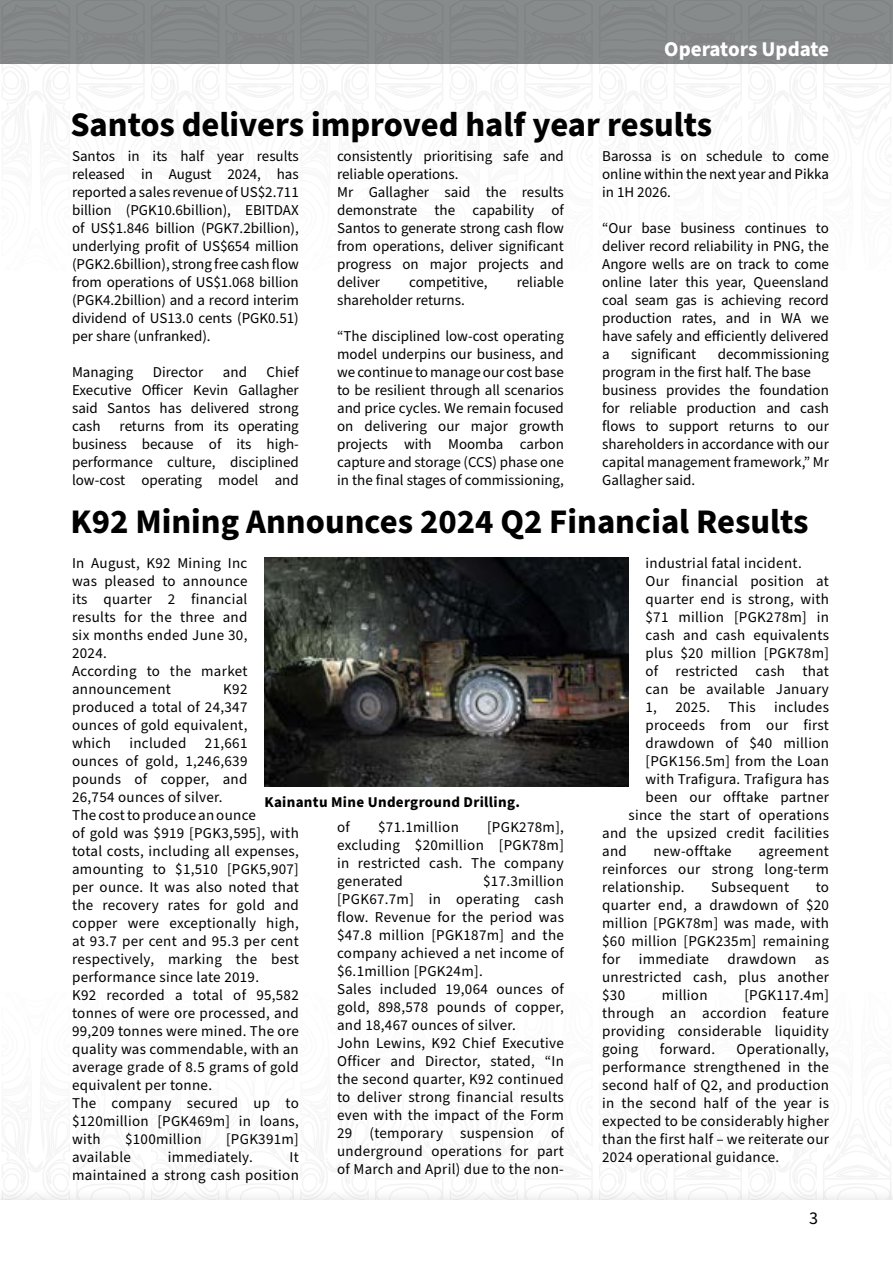
<style>
.page{position:relative;width:893px;height:1263px;background:#fff}
.page>*{position:absolute;margin:0;border:0;box-sizing:border-box;transform-origin:0 0}
.t1{font:700 34.5px "Source Sans Pro";color:#000}
.t2{font:700 21px "Source Sans Pro";color:#fff}
.t3{font:18px "Source Sans Pro";color:#000}
.t4{font:15px/18px "Source Sans Pro";letter-spacing:.02em;color:#000;text-align:justify}
.t5{font:15px/18px "Source Sans Pro";color:#000}
.t6{font:700 15px "Source Sans Pro";letter-spacing:.02em;color:#000}
</style>
<div class="page">
<svg style="left:824px;top:1153px;width:66px;height:15px"></svg>
<svg style="left:750px;top:1153px;width:63px;height:18px"></svg>
<svg style="left:675px;top:1153px;width:66px;height:15px"></svg>
<svg style="left:600px;top:1153px;width:63px;height:18px"></svg>
<svg style="left:526px;top:1153px;width:65px;height:15px"></svg>
<svg style="left:451px;top:1153px;width:63px;height:18px"></svg>
<svg style="left:376px;top:1153px;width:66px;height:15px"></svg>
<svg style="left:302px;top:1153px;width:63px;height:18px"></svg>
<svg style="left:227px;top:1153px;width:66px;height:15px"></svg>
<svg style="left:152px;top:1153px;width:64px;height:18px"></svg>
<svg style="left:78px;top:1153px;width:65px;height:15px"></svg>
<svg style="left:3px;top:1153px;width:63px;height:18px"></svg>
<img style="left:817px;top:1195px;width:76px;height:5px">
<img style="left:823px;top:1187px;width:68px;height:13px">
<img style="left:748px;top:1187px;width:69px;height:13px">
<img style="left:674px;top:1187px;width:68px;height:13px">
<img style="left:599px;top:1187px;width:68px;height:13px">
<img style="left:524px;top:1187px;width:69px;height:13px">
<img style="left:450px;top:1187px;width:68px;height:13px">
<img style="left:375px;top:1187px;width:68px;height:13px">
<img style="left:300px;top:1187px;width:69px;height:13px">
<img style="left:226px;top:1187px;width:68px;height:13px">
<img style="left:151px;top:1187px;width:68px;height:13px">
<img style="left:76px;top:1187px;width:69px;height:13px">
<img style="left:2px;top:1187px;width:68px;height:13px">
<div style="left:0;top:0;width:893px;height:64px;background:#888b8c"></div>
<img style="left:264px;top:557px;width:364px;height:230px">
<h2 class="t2" style="left:664px;top:34px;width:166px">Operators Update</h2>
<h1 class="t1" style="left:70px;top:101px;width:643px">Santos delivers improved half year results</h1>
<p class="t4" style="left:72px;top:147px;width:228px">Santos in its half year results released in August 2024, has reported a sales revenue of US$2.711 billion (PGK10.6billion), EBITDAX of US$1.846 billion (PGK7.2billion), underlying profit of US$654 million (PGK2.6billion), strong free cash flow from operations of US$1.068 billion (PGK4.2billion) and a record interim dividend of US13.0 cents (PGK0.51) per share (unfranked).</p>
<p class="t5" style="left:72px;top:363px;width:63px">Managing</p>
<p class="t5" style="left:153px;top:363px;width:52px">Director</p>
<p class="t4" style="left:223px;top:363px;width:26px">and</p>
<p class="t4" style="left:72px;top:363px;width:228px;text-indent:195px">Chief Executive Officer Kevin Gallagher said Santos has delivered strong cash</p>
<p class="t4" style="left:72px;top:417px;width:228px;text-indent:48px">returns from its operating business because of its high&shy;performance culture, disciplined low-cost operating model and</p>
<p class="t5" style="left:337px;top:147px;width:228px">consistently prioritising safe and reliable operations.<br>Mr Gallagher said the results demonstrate the capability of<br>Santos to generate strong cash flow from operations, deliver significant progress on major projects and deliver</p>
<p class="t5" style="left:409px;top:273px;width:80px">competitive,</p>
<p class="t5" style="left:517px;top:273px;width:49px">reliable</p>
<p class="t5" style="left:337px;top:291px;width:129px">shareholder returns.</p>
<p class="t4" style="left:337px;top:327px;width:228px">“The disciplined low-cost operating model underpins our business, and we continue to manage our cost base to be resilient through all scenarios and price cycles. We remain focused on delivering our major growth projects with Moomba carbon capture and storage (CCS) phase one in the final stages of commissioning,</p>
<p class="t4" style="left:602px;top:147px;width:228px">Barossa is on schedule to come online within the next year and Pikka in 1H 2026.</p>
<p class="t4" style="left:602px;top:219px;width:228px">“Our base business continues to deliver record reliability in PNG, the Angore wells are on track to come online later this year, Queensland coal seam gas is achieving record production rates, and in WA we have safely and efficiently delivered a</p>
<p class="t5" style="left:631px;top:345px;width:67px">significant</p>
<p class="t5" style="left:602px;top:345px;width:228px;text-indent:116px">decommissioning program in the first half. The base business provides the foundation for reliable production and cash flows to support returns to our shareholders in accordance with our capital management framework,” Mr<br>Gallagher said.</p>
<h1 class="t1" style="left:70px;top:498px;width:740px">K92 Mining Announces 2024 Q2 Financial Results</h1>
<p class="t4" style="left:72px;top:555px;width:177px;text-align:left">In August, K92 Mining Inc was pleased to announce its quarter 2 financial results for the three and six months ended June 30,<br>2024.<br>According to the market announcement</p>
<p class="t4" style="left:72px;top:681px;width:228px;text-align:left;text-indent:151px">K92 produced a total of 24,347<br>ounces of gold equivalent,<br>which included 21,661<br>ounces of gold, 1,246,639 pounds of copper, and<br>26,754 ounces of silver.<br>The cost to produce an ounce<br>of gold was $919 [PGK3,595], with total costs, including all expenses, amounting to $1,510 [PGK5,907] per ounce. It was also noted that the recovery rates for gold and copper were exceptionally high, at 93.7 per cent and 95.3 per cent respectively, marking the best performance since late 2019.<br>K92 recorded a total of 95,582 tonnes of were ore processed, and<br>99,209 tonnes were mined. The ore quality was commendable, with an average grade of 8.5 grams of gold equivalent per tonne.<br>The company secured up to $120million [PGK469m] in loans, with</p>
<p class="t6" style="left:264px;top:791px;width:257px">Kainantu Mine Underground Drilling.</p>
<p class="t4" style="left:337px;top:818px;width:14px">of</p>
<p class="t4" style="left:378px;top:818px;width:82px">$71.1million</p>
<p class="t4" style="left:337px;top:818px;width:228px;text-indent:150px">[PGK278m], excluding $20million [PGK78m] in restricted cash. The company generated</p>
<p class="t4" style="left:337px;top:872px;width:228px;text-align:left;text-indent:146px">$17.3million [PGK67.7m] in operating cash flow. Revenue for the period was $47.8 million [PGK187m] and the company achieved a net income of $6.1million [PGK24m].<br>Sales included 19,064 ounces of gold, 898,578 pounds of copper, and 18,467 ounces of silver.<br>John Lewins, K92 Chief Executive<br>Officer and Director, stated, “In the second quarter, K92 continued to deliver strong financial results even with the impact of the Form<br>29 (temporary suspension of underground operations for part of March and April) due to the non-</p>
<p class="t4" style="left:125px;top:1131px;width:78px">$100million</p>
<p class="t4" style="left:226px;top:1131px;width:74px">[PGK391m]</p>
<p class="t4" style="left:72px;top:1149px;width:60px">available</p>
<p class="t4" style="left:168px;top:1149px;width:87px">immediately.</p>
<p class="t4" style="left:72px;top:1149px;width:228px;text-align:right">It<br>maintained a strong cash position</p>
<p class="t4" style="left:645px;top:555px;width:158px">industrial fatal incident.</p>
<p class="t4" style="left:645px;top:573px;width:185px">Our financial position at</p>
<p class="t4" style="left:645px;top:591px;width:185px">quarter end is strong, with</p>
<p class="t4" style="left:645px;top:609px;width:185px">$71 million [PGK278m] in</p>
<p class="t4" style="left:645px;top:627px;width:185px">cash and cash equivalents</p>
<p class="t4" style="left:645px;top:645px;width:185px">plus $20 million [PGK78m]</p>
<p class="t4" style="left:645px;top:663px;width:185px">of restricted cash that</p>
<p class="t4" style="left:645px;top:681px;width:185px">can be available January</p>
<p class="t4" style="left:645px;top:699px;width:185px">1, 2025. This includes</p>
<p class="t4" style="left:645px;top:717px;width:185px">proceeds from our first</p>
<p class="t4" style="left:645px;top:735px;width:185px">drawdown of $40 million</p>
<p class="t4" style="left:645px;top:753px;width:185px">[PGK156.5m] from the Loan</p>
<p class="t4" style="left:645px;top:771px;width:185px">with Trafigura. Trafigura has</p>
<p class="t4" style="left:645px;top:789px;width:185px">been our offtake partner</p>
<p class="t4" style="left:628px;top:807px;width:202px">since the start of operations</p>
<p class="t4" style="left:602px;top:825px;width:228px">and the upsized credit facilities</p>
<p class="t4" style="left:602px;top:843px;width:26px">and</p>
<p class="t4" style="left:654px;top:843px;width:79px">new-offtake</p>
<p class="t4" style="left:602px;top:843px;width:228px;text-indent:156px">agreement reinforces our strong long-term relationship.</p>
<p class="t4" style="left:711px;top:879px;width:80px">Subsequent</p>
<p class="t4" style="left:602px;top:879px;width:228px;text-indent:213px">to quarter end, a drawdown of $20 million [PGK78m] was made, with $60 million [PGK235m] remaining for immediate drawdown as unrestricted cash, plus another $30</p>
<p class="t4" style="left:662px;top:987px;width:47px">million</p>
<p class="t4" style="left:602px;top:987px;width:228px;text-indent:142px">[PGK117.4m] through an accordion feature providing considerable liquidity going</p>
<p class="t4" style="left:660px;top:1041px;width:57px">forward.</p>
<p class="t4" style="left:602px;top:1041px;width:228px;text-indent:134px">Operationally, performance strengthened in the second half of Q2, and production in the second half of the year is expected to be considerably higher than the first half – we reiterate our 2024 operational guidance.</p>
<p class="t3" style="left:809px;top:1205px;width:10px">3</p>
</div>
